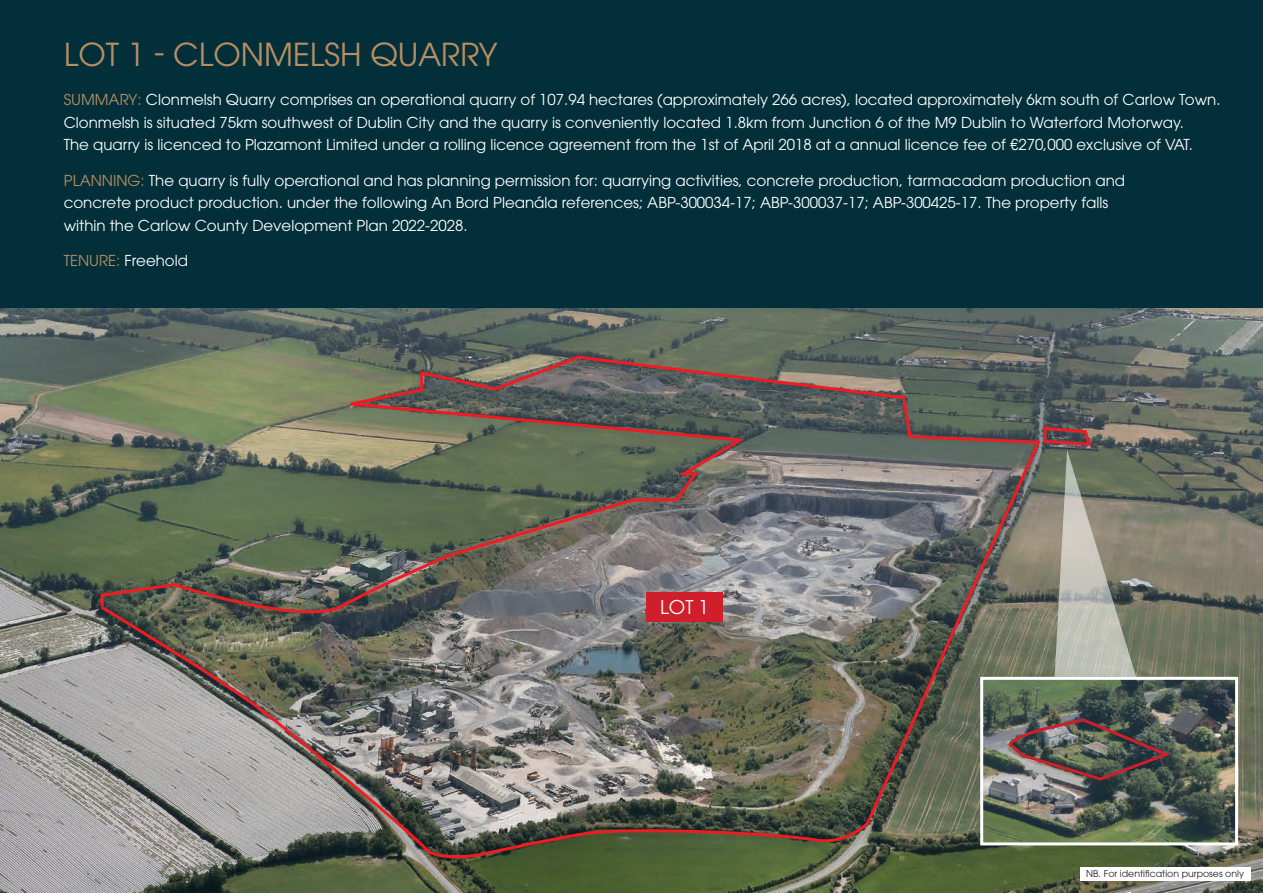
<style>
.page{position:relative;width:1263px;height:893px;background:#022f3a}
.page>*{position:absolute;margin:0;border:0;box-sizing:border-box;transform-origin:0 0}
.t1{font:31.5px "ITC Avant Garde Pro";color:#b98f61}
.t2{font:18.9px "ITC Avant Garde Pro";color:#fff}
.t3{font:15px/22.5px "ITC Avant Garde Pro";color:#fff}
.t4{font:9.45px "ITC Avant Garde Pro";color:#231f20}
.s1{color:#b98f61}
</style>
<div class="page">
<img style="left:0;top:308px;width:1263px;height:585px">
<img style="left:1043px;top:681px;width:191px;height:160px">
<div style="left:980px;top:677px;width:258px;height:168px;border:3px solid #fff"></div>
<img style="left:1043px;top:720px;width:131px;height:63px">
<img style="left:98px;top:354px;width:945px;height:509px">
<svg style="left:1041px;top:425px;width:95px;height:252px;background:#959386"></svg>
<div style="left:646px;top:592px;width:77px;height:30px;background:#cf1f2d"></div>
<div style="left:1080px;top:867px;width:170px;height:13px;background:#fff"></div>
<h1 class="t1" style="left:64px;top:35px;width:435px">LOT 1 - CLONMELSH QUARRY</h1>
<p class="t3" style="left:64px;top:88px;width:1158px"><span class="s1">SUMMARY:</span> Clonmelsh Quarry comprises an operational quarry of 107.94 hectares (approximately 266 acres), located approximately 6km south of Carlow Town.<br>Clonmelsh is situated 75km southwest of Dublin City and the quarry is conveniently located 1.8km from Junction 6 of the M9 Dublin to Waterford Motorway.<br>The quarry is licenced to Plazamont Limited under a rolling licence agreement from the 1st of April 2018 at a annual licence fee of €270,000 exclusive of VAT.</p>
<p class="t3" style="left:64px;top:169px;width:1063px"><span class="s1">PLANNING:</span> The quarry is fully operational and has planning permission for: quarrying activities, concrete production, tarmacadam production and concrete product production. under the following An Bord Pleanála references; ABP-300034-17; ABP-300037-17; ABP-300425-17. The property falls within the Carlow County Development Plan 2022-2028.</p>
<p class="t3" style="left:64px;top:249px;width:126px"><span class="s1">TENURE:</span> Freehold</p>
<p class="t2" style="left:660px;top:595px;width:50px">LOT 1</p>
<p class="t4" style="left:1086px;top:868px;width:159px">NB. For identification purposes only</p>
</div>
